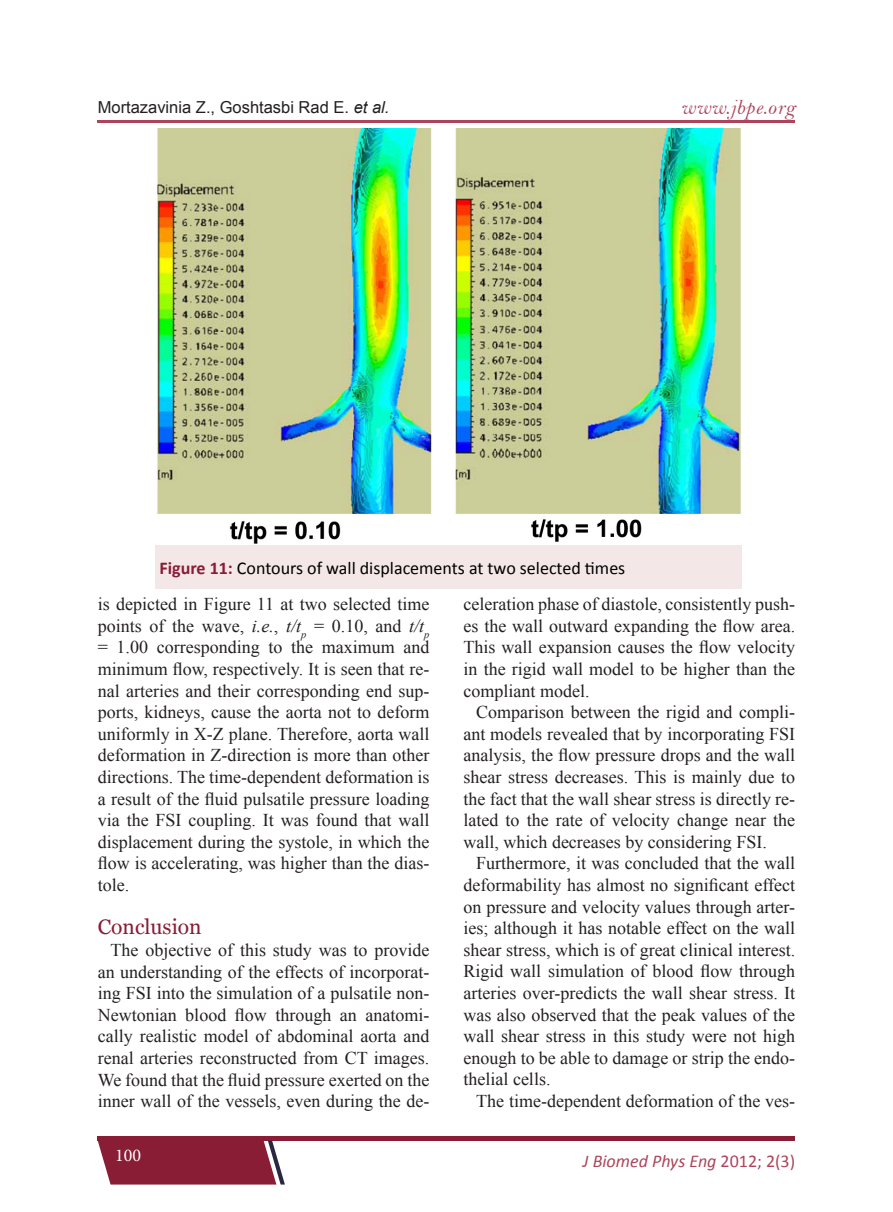
<style>
.page{position:relative;width:893px;height:1212px;background:#fff}
.page>*{position:absolute;margin:0;border:0;box-sizing:border-box;transform-origin:0 0}
.t1{font:21px "Bell MT Italic";letter-spacing:.03em;color:#ad445b}
.Heading{font:21px "Georgia";color:#881d35}
.Body{font:18px/21.6px "Times New Roman";color:#231f20;text-align:justify}
.Figure{font:18px "Calibri";color:#000}
.t2{font:italic 18px "Calibri";color:#ad445b}
.t3{font:18px "Minion Pro";color:#fff}
.Running_Author{font:16.5px "Arial";color:#231f20}
.s1{font-style:italic}
.s2{font-weight:700;color:#881d35}
.s3{font-style:normal}
</style>
<div class="page">
<div style="left:98px;top:1136px;width:697px;height:5px;background:#881d35"></div>
<svg style="left:98px;top:1141px;width:187px;height:43px;background:#903147"></svg>
<hr style="left:98px;top:120px;width:697px;height:2px;background:#ad445b">
<img style="left:157px;top:129px;width:584px;height:415px">
<div style="left:155px;top:545px;width:586px;height:44px;background:#f4e7e7"></div>
<p class="Running_Author" style="left:98px;top:97px;width:293px">Mortazavinia Z., Goshtasbi Rad E. <span class="s1">et al.</span></p>
<p class="t1" style="left:681px;top:94px;width:116px">www.jbpe.org</p>
<p class="Figure" style="left:159px;top:557px;width:467px"><span class="s2">Figure 11:</span> Contours of wall displacements at two selected times</p>
<p class="Body" style="left:98px;top:593px;width:333px">is depicted in Figure 11 at two selected time points of the wave, <span class="s1">i.e.</span>, <span class="s1">t/t</span><sub>p</sub> = 0.10, and <span class="s1">t/t</span><sub>p </sub>= 1.00 corresponding to the maximum and minimum flow, respectively. It is seen that re&shy;nal arteries and their corresponding end sup&shy;ports, kidneys, cause the aorta not to deform uniformly in X-Z plane. Therefore, aorta wall deformation in Z-direction is more than other directions. The time-dependent deformation is a result of the fluid pulsatile pressure loading via the FSI coupling. It was found that wall displacement during the systole, in which the flow is accelerating, was higher than the dias&shy;tole.</p>
<p class="Heading" style="left:98px;top:914px;width:105px">Conclusion</p>
<p class="Body" style="left:98px;top:939px;width:333px;text-indent:13px">The objective of this study was to provide an understanding of the effects of incorporat&shy;ing FSI into the simulation of a pulsatile non-Newtonian blood flow through an anatomi&shy;cally realistic model of abdominal aorta and renal arteries reconstructed from CT images.<br>We found that the fluid pressure exerted on the inner wall of the vessels, even during the de-</p>
<p class="t3" style="left:115px;top:1143px;width:27px">100</p>
<p class="Body" style="left:463px;top:593px;width:333px">celeration phase of diastole, consistently push&shy;es the wall outward expanding the flow area.<br>This wall expansion causes the flow velocity in the rigid wall model to be higher than the compliant model.</p>
<p class="Body" style="left:463px;top:701px;width:333px;text-indent:13px">Comparison between the rigid and compli&shy;ant models revealed that by incorporating FSI analysis, the flow pressure drops and the wall shear stress decreases. This is mainly due to the fact that the wall shear stress is directly re&shy;lated to the rate of velocity change near the wall, which decreases by considering FSI.</p>
<p class="Body" style="left:463px;top:852px;width:333px;text-indent:13px">Furthermore, it was concluded that the wall deformability has almost no significant effect on pressure and velocity values through arter&shy;ies; although it has notable effect on the wall shear stress, which is of great clinical interest.<br>Rigid wall simulation of blood flow through arteries over-predicts the wall shear stress. It was also observed that the peak values of the wall shear stress in this study were not high enough to be able to damage or strip the endo&shy;thelial cells.</p>
<p class="Body" style="left:476px;top:1090px;width:320px">The time-dependent deformation of the ves-</p>
<p class="t2" style="left:583px;top:1148px;width:214px">J Biomed Phys Eng <span class="s3">2012; 2(3)</span></p>
</div>
